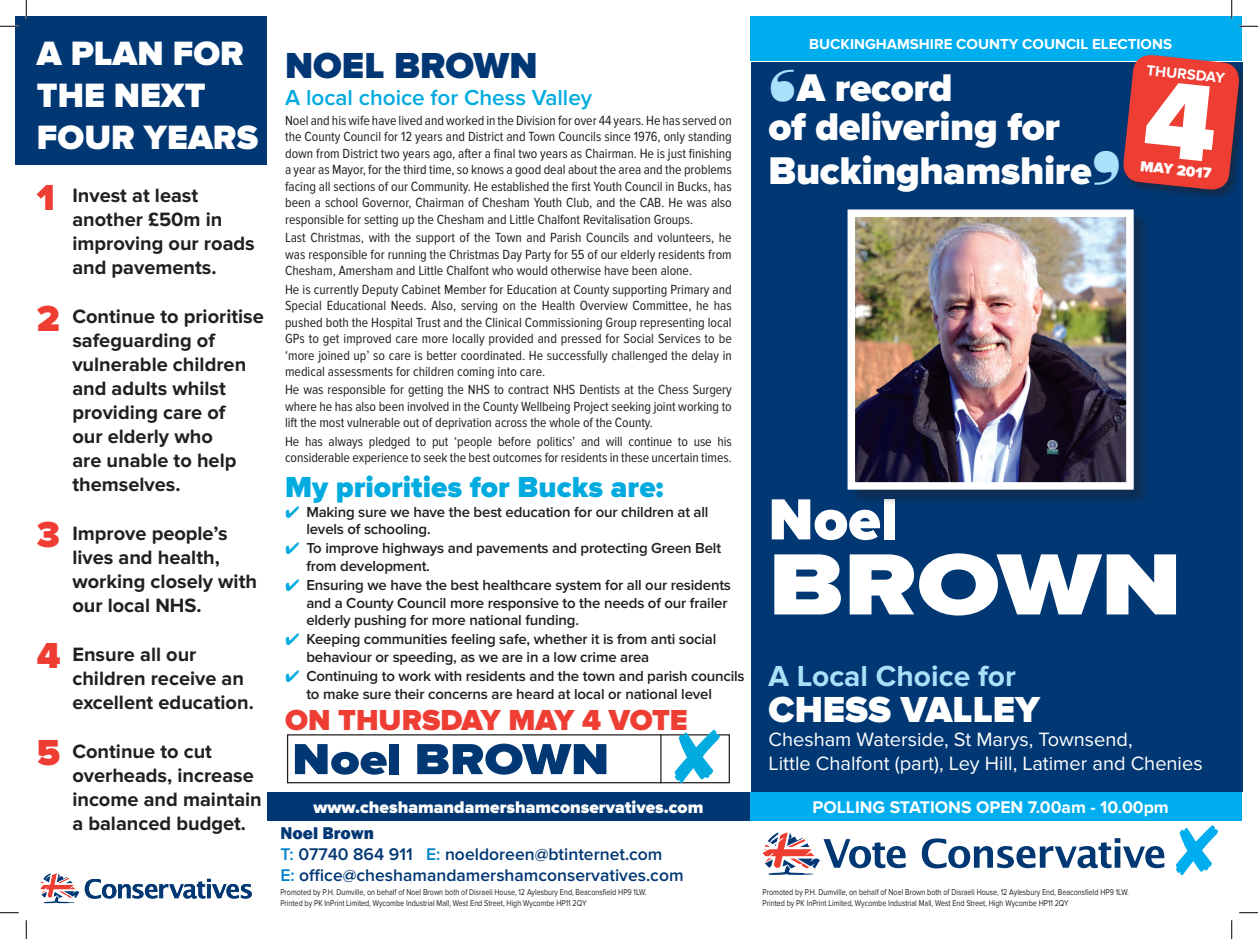
<style>
.page{position:relative;width:1258px;height:939px;background:#fff}
.page>*{position:absolute;margin:0;border:0;box-sizing:border-box;transform-origin:0 0}
.t1{font:900 90px "Proxima Nova";color:#fff;scale:1.2 1}
.t2{font:900 60px "Proxima Nova";color:#fff}
.t3{font:900 45px "Proxima Nova";color:#013874;scale:1.13 1}
.t4{font:900 40px/38.8px "Proxima Nova";letter-spacing:-.01em;color:#fff}
.t5{font:900 37.5px "Proxima Nova";color:#fff}
.t6{font:900 37.5px "Proxima Nova";color:#013774}
.t7{font:900 35px/42px "Proxima Nova";color:#fff}
.t8{font:900 30px "Proxima Nova";color:#02abdf}
.t9{font:900 30px "Proxima Nova";color:#ee3e34}
.t10{font:700 30px "Proxima Nova";color:#aae0f9}
.t11{font:600 22.5px "Proxima Nova";color:#02abdf}
.t12{font:700 20px/24px "Proxima Nova";color:#231f20}
.t13{font:20px/24px "Proxima Nova";color:#fff}
.t14{font:600 17.5px/21px "Proxima Nova";color:#013774}
.t15{font:900 17.5px "Proxima Nova";color:#fff}
.t16{font:700 17.5px "Proxima Nova";color:#fff}
.t17{font:800 17.5px "Franklin Gothic";color:#013774}
.t18{font:600 15px/17.5px "Proxima Nova";letter-spacing:-.01em;color:#231f20}
.t19{font:700 15px "Proxima Nova";color:#fff}
.t20{font:900 15px "Proxima Nova";color:#fff}
.t21{font:13.75px/16.5px "Proxima Nova Cond";letter-spacing:-.005em;color:#231f20;text-align:justify}
.t22{font:8.75px/10.5px "Proxima Nova";color:#231f20;scale:.82 1}
.s1{font-weight:900;font-size:37.5px;color:#ee3e34}
.s2{color:#02abdf}
.s3{color:#0083ca}
.s4{color:#013874}
</style>
<div class="page">
<div style="left:287px;top:734px;width:442px;height:49px;border:1px solid #231f20"></div>
<div style="left:750px;top:62px;width:492px;height:729px;background:#013874"></div>
<div style="left:750px;top:16px;width:491px;height:45px;background:#00aeef"></div>
<div style="left:1121px;top:53px;width:121px;height:148px;background:#231f20;opacity:.51"></div>
<svg style="left:762px;top:832px;width:143px;height:43px"></svg>
<svg style="left:921px;top:838px;width:243px;height:30px"></svg>
<div style="left:749px;top:792px;width:493px;height:28px;background:#00aeef"></div>
<div style="left:267px;top:792px;width:482px;height:28px;background:#013874"></div>
<div style="left:849px;top:211px;width:300px;height:294px;background:#231f20;opacity:.38"></div>
<img style="left:856px;top:218px;width:268px;height:262px">
<div style="left:847px;top:209px;width:286px;height:280px;border:8px solid #fff"></div>
<svg style="left:85px;top:878px;width:167px;height:20px"></svg>
<svg style="left:41px;top:873px;width:38px;height:30px"></svg>
<hr style="left:660px;top:734px;width:1px;height:49px;background:#231f20">
<div style="left:16px;top:16px;width:251px;height:148px;background:#013874"></div>
<svg style="left:0;top:25px;width:19px;height:2px"></svg>
<svg style="left:1239px;top:25px;width:18px;height:2px"></svg>
<svg style="left:0;top:912px;width:19px;height:1px"></svg>
<svg style="left:1239px;top:912px;width:18px;height:1px"></svg>
<svg style="left:25px;top:0;width:2px;height:19px"></svg>
<svg style="left:25px;top:920px;width:2px;height:18px"></svg>
<svg style="left:1230px;top:0;width:2px;height:19px"></svg>
<svg style="left:1231px;top:920px;width:1px;height:18px"></svg>
<svg style="left:674px;top:734px;width:46px;height:49px"></svg>
<svg style="left:1121px;top:53px;width:119px;height:138px;background:#c24143"></svg>
<h3 class="t7" style="left:37px;top:33px;width:223px">A PLAN FOR<br>THE NEXT<br>FOUR YEARS</h3>
<h3 class="t12" style="left:72px;top:184px;width:184px;text-indent:-35px"><span class="s1">1</span> Invest at least another £50m in improving our roads and pavements.</h3>
<h3 class="t12" style="left:72px;top:305px;width:193px;text-indent:-35px"><span class="s1">2</span> Continue to prioritise safeguarding of vulnerable children and adults whilst providing care of<br>our elderly who<br>are unable to help themselves.</h3>
<h3 class="t12" style="left:72px;top:521px;width:186px;text-indent:-35px"><span class="s1">3</span> Improve people’s lives and health, working closely with our local NHS.</h3>
<h3 class="t12" style="left:72px;top:642px;width:183px;text-indent:-35px"><span class="s1">4</span> Ensure all our children receive an excellent education.</h3>
<h3 class="t12" style="left:72px;top:739px;width:191px;text-indent:-35px"><span class="s1">5</span> Continue to cut overheads, increase income and maintain a balanced budget.</h3>
<h3 class="t6" style="left:285px;top:44px;width:254px">NOEL BROWN</h3>
<h3 class="t11" style="left:285px;top:84px;width:308px">A local choice for Chess Valley</h3>
<p class="t21" style="left:285px;top:112px;width:448px">Noel and his wife have lived and worked in the Division for over 44 years. He has served on the County Council for 12 years and District and Town Councils since 1976, only standing down from District two years ago, after a final two years as Chairman. He is just finishing a year as Mayor, for the third time, so knows a good deal about the area and the problems facing all sections of our Community. He established the first Youth Council in Bucks, has been a school Governor, Chairman of Chesham Youth Club, and the CAB. He was also responsible for setting up the Chesham and Little Chalfont Revitalisation Groups.</p>
<p class="t21" style="left:285px;top:230px;width:448px">Last Christmas, with the support of the Town and Parish Councils and volunteers, he was responsible for running the Christmas Day Party for 55 of our elderly residents from Chesham, Amersham and Little Chalfont who would otherwise have been alone.</p>
<p class="t21" style="left:285px;top:281px;width:448px">He is currently Deputy Cabinet Member for Education at County supporting Primary and Special Educational Needs. Also, serving on the Health Overview Committee, he has pushed both the Hospital Trust and the Clinical Commissioning Group representing local GPs to get improved care more locally provided and pressed for Social Services to be ‘more joined up’ so care is better coordinated. He successfully challenged the delay in medical assessments for children coming into care.</p>
<p class="t21" style="left:285px;top:382px;width:448px">He was responsible for getting the NHS to contract NHS Dentists at the Chess Surgery where he has also been involved in the County Wellbeing Project seeking joint working to lift the most vulnerable out of deprivation across the whole of the County.</p>
<p class="t21" style="left:285px;top:433px;width:448px">He has always pledged to put ‘people before politics’ and will continue to use his considerable experience to seek the best outcomes for residents in these uncertain times.</p>
<h3 class="t8" style="left:285px;top:470px;width:380px">My priorities for Bucks are:</h3>
<p class="t18" style="left:306px;top:503px;width:403px;text-indent:-21px"><span class="s2">✔</span> Making sure we have the best education for our children at all levels of schooling.</p>
<p class="t18" style="left:306px;top:539px;width:416px;text-indent:-21px"><span class="s2">✔</span> To improve highways and pavements and protecting Green Belt from development.</p>
<p class="t18" style="left:306px;top:576px;width:426px;text-indent:-21px"><span class="s2">✔</span> Ensuring we have the best healthcare system for all our residents and a County Council more responsive to the needs of our frailer elderly pushing for more national funding.</p>
<p class="t18" style="left:306px;top:631px;width:411px;text-indent:-21px"><span class="s2">✔</span> Keeping communities feeling safe, whether it is from anti social behaviour or speeding, as we are in a low crime area</p>
<p class="t18" style="left:306px;top:667px;width:440px;text-indent:-21px"><span class="s2">✔</span> Continuing to work with residents and the town and parish councils to make sure their concerns are heard at local or national level</p>
<h3 class="t9" style="left:285px;top:702px;width:404px">ON THURSDAY MAY 4 VOTE</h3>
<h3 class="t3" style="left:292px;top:733px;width:282px">Noel BROWN</h3>
<p class="t19" style="left:809px;top:36px;width:364px">BUCKINGHAMSHIRE COUNTY COUNCIL ELECTIONS</p>
<p class="t19" style="left:1147px;top:61px;width:80px;rotate:6deg">THURSDAY</p>
<h3 class="t4" style="left:768px;top:70px;width:293px;text-indent:28px">A record<br>of delivering for</h3>
<h3 class="t4" style="left:768px;top:152px;width:325px">Buckinghamshire</h3>
<p class="t20" style="left:1140px;top:157px;width:73px;rotate:6deg">MAY 2017</p>
<h2 class="t2" style="left:768px;top:484px;width:131px">Noel</h2>
<h1 class="t1" style="left:768px;top:532px;width:346px">BROWN</h1>
<h3 class="t10" style="left:768px;top:658px;width:249px">A Local Choice for</h3>
<h3 class="t5" style="left:768px;top:687px;width:273px">CHESS VALLEY</h3>
<h3 class="t13" style="left:768px;top:727px;width:435px">Chesham Waterside, St Marys, Townsend,<br>Little Chalfont (part), Ley Hill, Latimer and Chenies</h3>
<p class="t15" style="left:313px;top:797px;width:391px">www.cheshamandamershamconservatives.com</p>
<p class="t16" style="left:812px;top:797px;width:358px">POLLING STATIONS OPEN 7.00am - 10.00pm</p>
<p class="t17" style="left:280px;top:822px;width:95px">Noel Brown</p>
<p class="t14" style="left:280px;top:844px;width:405px"><span class="s3">T:</span> <span class="s4">07740 864 911</span> <span class="s3">E:</span> <span class="s4">noeldoreen@btinternet.com<br></span><span class="s3">E:</span> office@cheshamandamershamconservatives.com</p>
<p class="t22" style="left:280px;top:887px;width:448px">Promoted by P.H. Dumville, on behalf of Noel Brown both of Disraeli House, 12 Aylesbury End, Beaconsfield HP9 1LW.<br>Printed by PK InPrint Limited, Wycombe Industrial Mall, West End Street, High Wycombe HP11 2QY</p>
<p class="t22" style="left:762px;top:887px;width:448px">Promoted by P.H. Dumville, on behalf of Noel Brown both of Disraeli House, 12 Aylesbury End, Beaconsfield HP9 1LW.<br>Printed by PK InPrint Limited, Wycombe Industrial Mall, West End Street, High Wycombe HP11 2QY</p>
</div>
